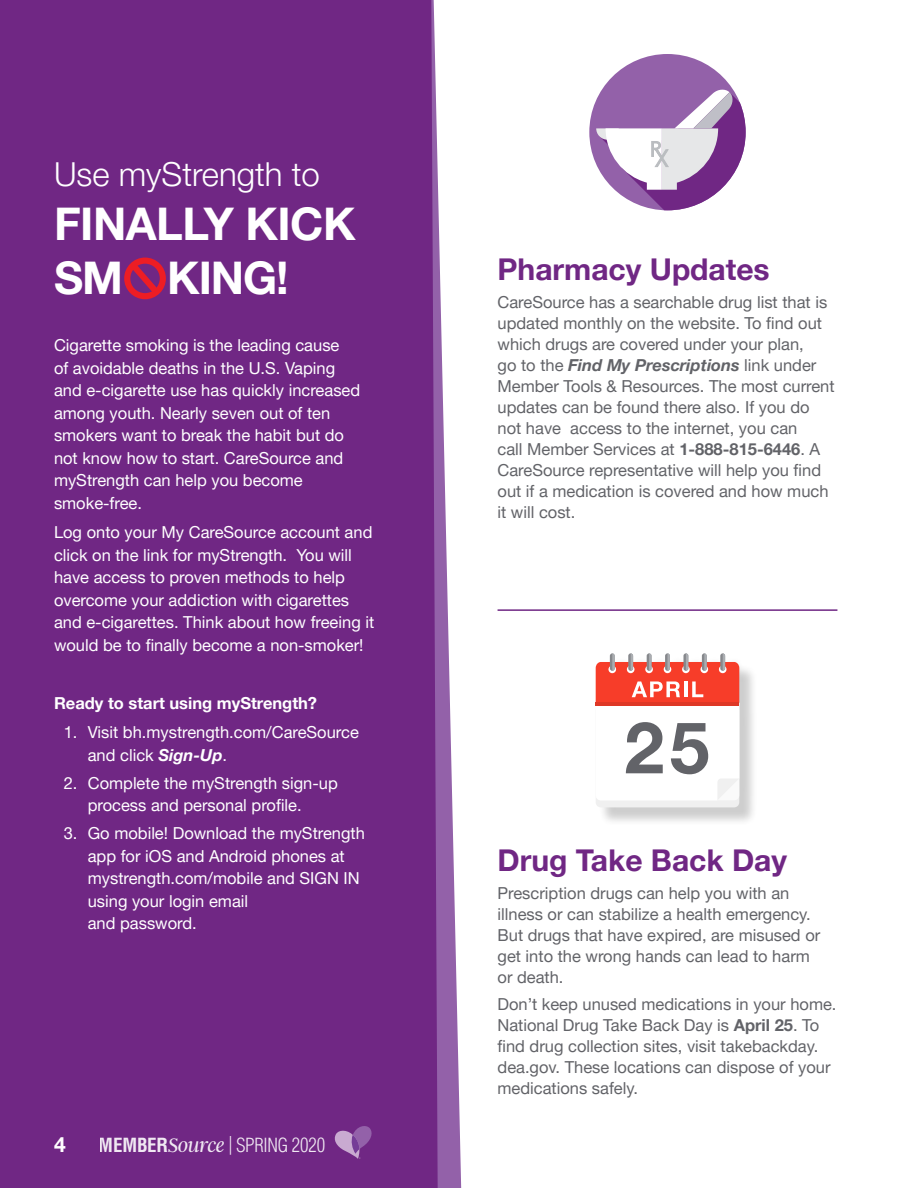
<style>
.page{position:relative;width:918px;height:1188px;background:#fff}
.page>*{position:absolute;margin:0;border:0;box-sizing:border-box;transform-origin:0 0}
.t1{font:700 45px/54px "Helvetica Neue LT Pro";letter-spacing:-.01em;color:#fff}
.t2{font:300 33px "Helvetica Neue LT Pro";color:#fff}
.t3{font:700 30px "Helvetica Neue LT Pro";color:#702784}
.t4{font:700 21px "Helvetica Neue LT Pro";color:#fff}
.t5{font:300 condensed 19.05px "Helvetica LT Pro";letter-spacing:-.015em;color:#fff}
.t6{font:16.5px/21px "Helvetica Neue LT Pro";color:#626368}
.t7{font:16.5px/22.5px "Helvetica Neue LT Pro";color:#fff}
.t8{font:700 16.5px "Helvetica Neue LT Pro";color:#fff}
.s1{font-weight:700;font-style:italic}
.s2{font-weight:700}
.s3{font-family:"Argent CF";font-style:italic;font-stretch:normal;font-size:21.45px}
</style>
<div class="page">
<svg style="left:438px;top:189px;width:23px;height:999px"></svg>
<div style="left:0;top:0;width:438px;height:1188px;background:#702784"></div>
<div style="left:124px;top:258px;width:42px;height:41px;border:6px solid #ed1d24;border-radius:50%"></div>
<svg style="left:124px;top:256px;width:41px;height:45px;background:#a92257"></svg>
<div style="left:589px;top:54px;width:157px;height:156px;background:#9361a9;border-radius:50%"></div>
<svg style="left:596px;top:88px;width:150px;height:122px"></svg>
<div style="left:598px;top:656px;width:160px;height:170px;background:#000;opacity:.2"></div>
<svg style="left:596px;top:653px;width:143px;height:154px"></svg>
<hr style="left:498px;top:609px;width:339px;height:2px;background:#702784">
<svg style="left:335px;top:1126px;width:37px;height:33px"></svg>
<h2 class="t2" style="left:54px;top:154px;width:267px">Use myStrength to</h2>
<h1 class="t1" style="left:54px;top:196px;width:303px">FINALLY KICK<br>SM KING!</h1>
<p class="t7" style="left:54px;top:334px;width:308px">Cigarette smoking is the leading cause<br>of avoidable deaths in the U.S. Vaping and e-cigarette use has quickly increased among youth. Nearly seven out of ten smokers want to break the habit but do not know how to start. CareSource and myStrength can help you become smoke-free.</p>
<p class="t7" style="left:54px;top:521px;width:322px">Log onto your My CareSource account and click on the link for myStrength. You will have access to proven methods to help overcome your addiction with cigarettes and e-cigarettes. Think about how freeing it would be to finally become a non-smoker!</p>
<p class="t8" style="left:54px;top:693px;width:265px">Ready to start using myStrength?</p>
<p class="t7" style="left:88px;top:721px;width:273px;text-indent:-24px">1. Visit bh.mystrength.com/CareSource and click <span class="s1">Sign-Up</span>.</p>
<p class="t7" style="left:88px;top:771px;width:252px;text-indent:-24px">2. Complete the myStrength sign-up process and personal profile.</p>
<p class="t7" style="left:88px;top:822px;width:279px;text-indent:-24px">3. Go mobile! Download the myStrength app for iOS and Android phones at mystrength.com/mobile and SIGN IN using your login email<br>and password.</p>
<p class="t4" style="left:54px;top:1132px;width:13px">4</p>
<p class="t5" style="left:99px;top:1133px;width:228px"><span class="s2">MEMBER</span><span class="s3">Source</span> | SPRING 2020</p>
<h3 class="t3" style="left:498px;top:251px;width:274px">Pharmacy Updates</h3>
<p class="t6" style="left:498px;top:291px;width:339px">CareSource has a searchable drug list that is updated monthly on the website. To find out which drugs are covered under your plan,<br>go to the <span class="s1">Find My Prescriptions</span> link under Member Tools &amp; Resources. The most current updates can be found there also. If you do not have access to the internet, you can<br>call Member Services at <span class="s2">1-888-815-6446</span>. A CareSource representative will help you find out if a medication is covered and how much it will cost.</p>
<h3 class="t3" style="left:498px;top:842px;width:291px">Drug Take Back Day</h3>
<p class="t6" style="left:498px;top:882px;width:324px">Prescription drugs can help you with an illness or can stabilize a health emergency.<br>But drugs that have expired, are misused or get into the wrong hands can lead to harm or death.</p>
<p class="t6" style="left:498px;top:994px;width:341px">Don’t keep unused medications in your home.<br>National Drug Take Back Day is <span class="s2">April 25</span>. To find drug collection sites, visit takebackday. dea.gov. These locations can dispose of your medications safely.</p>
</div>
